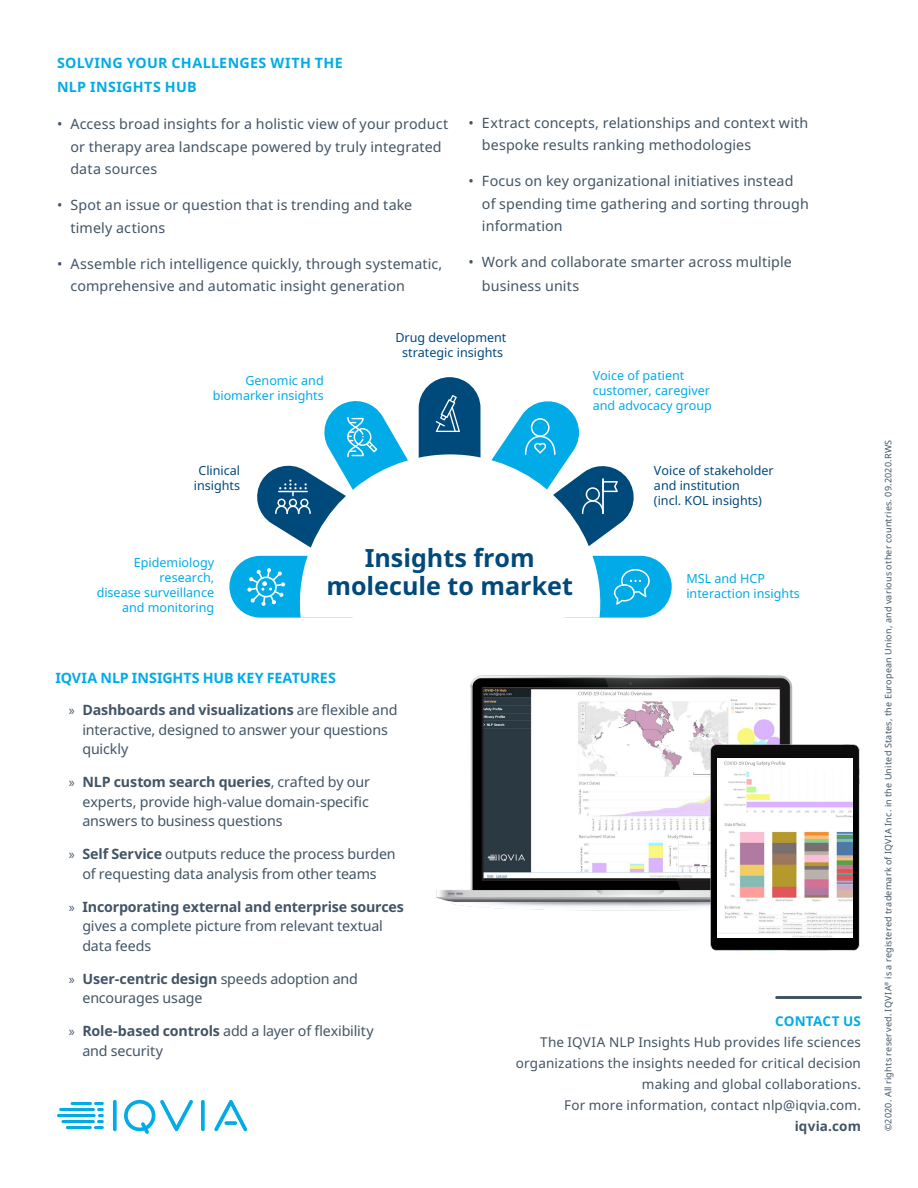
<style>
.page{position:relative;width:918px;height:1188px;background:#fff}
.page>*{position:absolute;margin:0;border:0;box-sizing:border-box;transform-origin:0 0}
.t1{font:700 25.05px/27.6px "Noto Sans";color:#00497b;text-align:center}
.t2{font:23.25px "Noto Sans";color:#fff}
.t3{font:14.25px/19.5px "Noto Sans";letter-spacing:.005em;color:#425465}
.Subheading{font:700 14.25px/24px "Noto Sans";letter-spacing:.02em;color:#00abe7}
.Subheading-2{font:700 14.25px "Noto Sans";letter-spacing:-.005em;color:#00abe7}
.Contact_body_copy{font:13.5px/21px "Noto Sans";letter-spacing:.01em;color:#425465;text-align:right}
.Contact_us{font:700 13.5px "Noto Sans";letter-spacing:.015em;color:#00abe7}
.Contact_body_copy-2{font:700 13.5px "Noto Sans";letter-spacing:.01em;color:#425465}
.t4{font:12.6px/15px "Noto Sans";color:#00abe7}
.t5{font:12.6px/15px "Noto Sans";color:#00497b;text-align:center}
.t6{font:9px "Noto Sans";letter-spacing:.025em;color:#425465}
.s1{font-family:"Myriad Pro"}
.s2{font-weight:700}
</style>
<div class="page">
<svg style="left:113px;top:1100px;width:4px;height:31px"></svg>
<svg style="left:201px;top:1100px;width:4px;height:31px"></svg>
<svg style="left:124px;top:1099px;width:69px;height:35px"></svg>
<svg style="left:214px;top:1100px;width:33px;height:31px"></svg>
<hr style="left:66px;top:1126px;width:26px;height:3px;background:#00abe7;border-radius:2px">
<svg style="left:94px;top:1102px;width:10px;height:27px"></svg>
<hr style="left:61px;top:1120px;width:34px;height:3px;background:#00abe7;border-radius:2px">
<hr style="left:57px;top:1114px;width:39px;height:3px;background:#00abe7;border-radius:2px">
<hr style="left:59px;top:1108px;width:36px;height:3px;background:#00abe7;border-radius:2px">
<hr style="left:71px;top:1102px;width:21px;height:3px;background:#00abe7;border-radius:2px">
<div style="left:537px;top:556px;width:135px;height:62px;background:#00abe7;border-radius:31px"></div>
<div style="left:419px;top:377px;width:62px;height:148px;background:#00497b;border-radius:31px"></div>
<div style="left:229px;top:556px;width:150px;height:62px;background:#00abe7;border-radius:31px"></div>
<svg style="left:300px;top:606px;width:300px;height:12px"></svg>
<svg style="left:247px;top:395px;width:403px;height:211px"></svg>
<img style="left:436px;top:675px;width:357px;height:236px">
<img style="left:485px;top:690px;width:294px;height:187px">
<div style="left:482px;top:687px;width:300px;height:194px;border:2px solid #231f20"></div>
<img style="left:704px;top:737px;width:156px;height:214px">
<img style="left:718px;top:758px;width:134px;height:179px">
<svg style="left:777px;top:996px;width:83px;height:3px"></svg>
<p class="Subheading" style="left:57px;top:51px;width:287px">SOLVING YOUR CHALLENGES WITH THE<br>NLP INSIGHTS HUB</p>
<p class="t3" style="left:71px;top:113px;width:379px;line-height:22.5px;text-indent:-14px">• Access broad insights for a holistic view of your product or therapy area landscape powered by truly integrated data sources</p>
<p class="t3" style="left:71px;top:194px;width:343px;line-height:22.5px;text-indent:-14px">• Spot an issue or question that is trending and take timely actions</p>
<p class="t3" style="left:71px;top:253px;width:373px;line-height:22.5px;text-indent:-14px">• Assemble rich intelligence quickly, through systematic, comprehensive and automatic insight generation</p>
<p class="t3" style="left:482px;top:112px;width:328px;line-height:22.5px;text-indent:-14px">• Extract concepts, relationships and context with bespoke results ranking methodologies</p>
<p class="t3" style="left:482px;top:170px;width:328px;line-height:22.5px;text-indent:-14px">• Focus on key organizational initiatives instead of spending time gathering and sorting through information</p>
<p class="t3" style="left:482px;top:250px;width:311px;line-height:24px;text-indent:-14px">• Work and collaborate smarter across multiple business units</p>
<p class="t5" style="left:395px;top:330px;width:113px">Drug development strategic insights</p>
<p class="t4" style="left:213px;top:373px;width:113px;text-align:right">Genomic and biomarker insights</p>
<p class="t4" style="left:593px;top:368px;width:121px">Voice of patient customer, caregiver and advocacy group</p>
<p class="t5" style="left:194px;top:463px;width:48px">Clinical insights</p>
<p class="t5" style="left:654px;top:463px;width:121px;text-align:left">Voice of stakeholder and institution<br>(incl. KOL insights)</p>
<p class="t2" style="left:426px;top:532px;width:65px">!"#$%</p>
<p class="t4" style="left:97px;top:555px;width:119px;text-align:right">Epidemiology research,<br>disease surveillance and monitoring</p>
<p class="t1" style="left:326px;top:545px;width:248px">Insights from molecule to market</p>
<p class="t4" style="left:686px;top:571px;width:115px">MSL and HCP interaction insights</p>
<p class="Subheading-2" style="left:55px;top:668px;width:282px">IQVIA NLP INSIGHTS HUB KEY FEATURES</p>
<p class="t3" style="left:82px;top:701px;width:317px;text-indent:-14px"><span class="s1">»</span> <span class="s2">Dashboards and visualizations</span> are flexible and interactive, designed to answer your questions quickly</p>
<p class="t3" style="left:82px;top:773px;width:289px;text-align:justify;text-indent:-14px"><span class="s1">»</span> <span class="s2">NLP custom search queries</span>, crafted by our experts, provide high-value domain-specific answers to business questions</p>
<p class="t3" style="left:69px;top:845px;width:328px;text-align:center"><span class="s1">»</span> <span class="s2">Self Service</span> outputs reduce the process burden of requesting data analysis from other teams</p>
<p class="t3" style="left:82px;top:897px;width:323px;text-indent:-14px"><span class="s1">»</span> <span class="s2">Incorporating external and enterprise sources </span>gives a complete picture from relevant textual data feeds</p>
<p class="t3" style="left:82px;top:969px;width:277px;text-indent:-14px"><span class="s1">»</span> <span class="s2">User-centric design</span> speeds adoption and encourages usage</p>
<p class="t3" style="left:82px;top:1022px;width:293px;text-indent:-14px"><span class="s1">»</span> <span class="s2">Role-based controls</span> add a layer of flexibility and security</p>
<p class="Contact_us" style="left:775px;top:1012px;width:87px">CONTACT US</p>
<p class="Contact_body_copy" style="left:516px;top:1032px;width:347px">The IQVIA NLP Insights Hub provides life sciences organizations the insights needed for critical decision making and global collaborations.</p>
<p class="Contact_body_copy" style="left:564px;top:1095px;width:298px">For more information, contact nlp@iqvia.com.</p>
<p class="Contact_body_copy-2" style="left:795px;top:1117px;width:68px">iqvia.com</p>
<p class="t6" style="left:882px;top:1131px;width:693px;rotate:-90deg">©2020. All rights reserved. IQVIA<sup>®</sup> is a registered trademark of IQVIA Inc. in the United States, the European Union, and various other countries. 09.2020.RWS</p>
</div>
